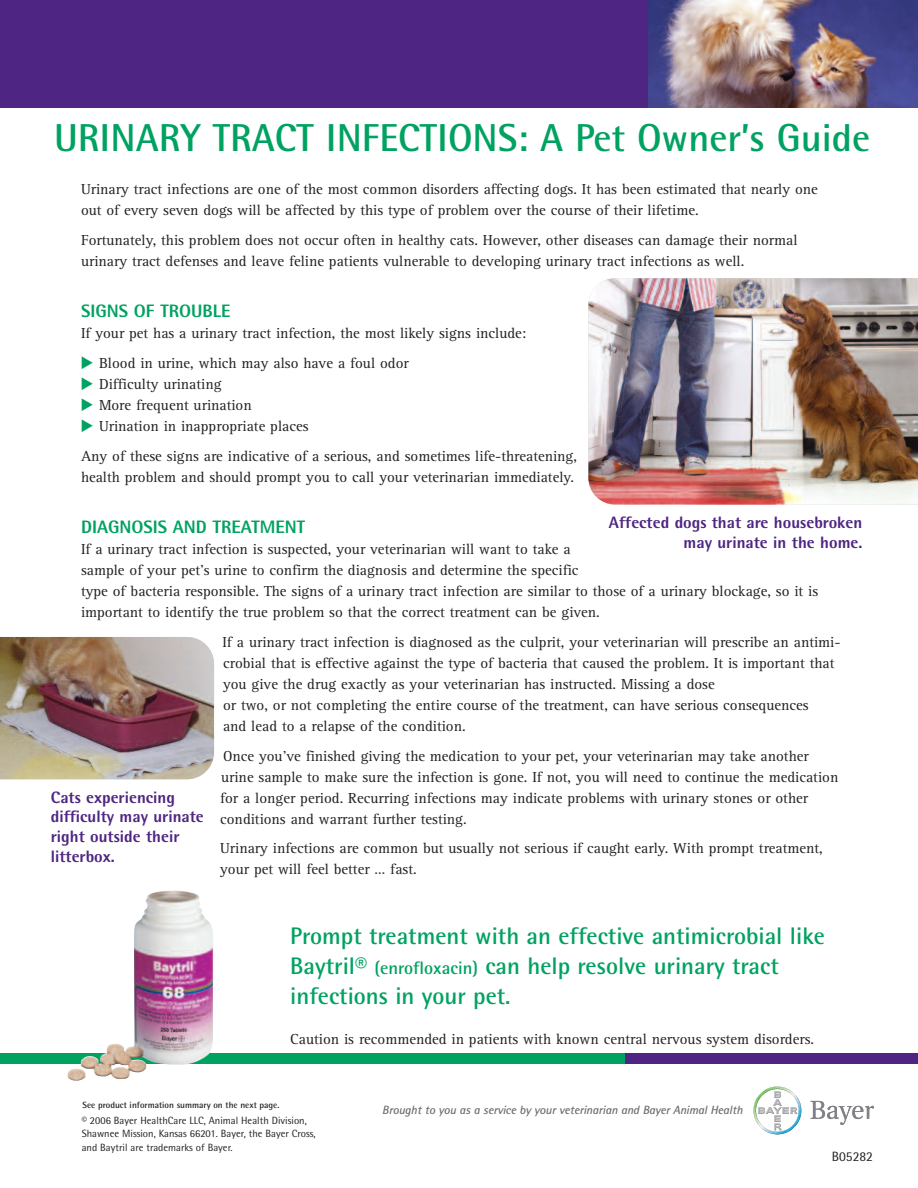
<style>
.page{position:relative;width:918px;height:1188px;background:#fff}
.page>*{position:absolute;margin:0;border:0;box-sizing:border-box;transform-origin:0 0}
.t1{font:700 39px "Rotis Semi Sans";color:#00a261}
.t2{font:700 24px/30px "Rotis Semi Sans";color:#00a261}
.t3{font:800 18px "Rotis Semi Sans";color:#00a261}
.t4{font:800 16.5px/19.8px "Rotis Semi Sans";color:#4e2582;text-align:right}
.t5{font:15px/21px "Rotis Serif";color:#231f20}
.t6{font:13.5px "Rotis Semi Sans";color:#231f20}
.t7{font:13.5px "Zapf Dingbats IT Cby BT";color:#00a261}
.t8{font:italic 700 12px "Rotis Semi Sans";color:#6c6d70}
.t9{font:10.5px/13.5px "Rotis Semi Sans";color:#231f20}
.t10{font:700 9px "Rotis Semi Sans";color:#231f20}
.s1{font-size:18px}
</style>
<div class="page">
<div style="left:0;top:0;width:918px;height:108px;background:#4e2582"></div>
<img style="left:648px;top:0;width:270px;height:108px">
<div style="left:0;top:1053px;width:918px;height:10px;background:#00a261"></div>
<div style="left:625px;top:1053px;width:293px;height:10px;background:#4e2582"></div>
<img style="left:588px;top:278px;width:330px;height:227px">
<img style="left:0;top:637px;width:214px;height:142px">
<svg style="left:753px;top:1087px;width:48px;height:47px"></svg>
<svg style="left:811px;top:1101px;width:63px;height:24px"></svg>
<img style="left:67px;top:891px;width:146px;height:190px">
<h1 class="t1" style="left:54px;top:124px;width:818px">URINARY TRACT INFECTIONS: A Pet Owner’s Guide</h1>
<p class="t5" style="left:81px;top:180px;width:738px">Urinary tract infections are one of the most common disorders affecting dogs. It has been estimated that nearly one out of every seven dogs will be affected by this type of problem over the course of their lifetime.</p>
<p class="t5" style="left:81px;top:231px;width:718px">Fortunately, this problem does not occur often in healthy cats. However, other diseases can damage their normal urinary tract defenses and leave feline patients vulnerable to developing urinary tract infections as well.</p>
<p class="t3" style="left:81px;top:304px;width:151px">SIGNS OF TROUBLE</p>
<p class="t5" style="left:99px;top:319px;width:429px;line-height:30px;text-indent:-18px">If your pet has a urinary tract infection, the most likely signs include:<br>Blood in urine, which may also have a foul odor</p>
<p class="t5" style="left:99px;top:375px;width:211px">Difficulty urinating<br>More frequent urination<br>Urination in inappropriate places</p>
<p class="t5" style="left:81px;top:447px;width:498px">Any of these signs are indicative of a serious, and sometimes life-threatening, health problem and should prompt you to call your veterinarian immediately.</p>
<p class="t3" style="left:81px;top:520px;width:226px">DIAGNOSIS AND TREATMENT</p>
<p class="t5" style="left:81px;top:540px;width:739px">If a urinary tract infection is suspected, your veterinarian will want to take a<br>sample of your pet’s urine to confirm the diagnosis and determine the specific<br>type of bacteria responsible. The signs of a urinary tract infection are similar to those of a urinary blockage, so it is important to identify the true problem so that the correct treatment can be given.</p>
<p class="t5" style="left:223px;top:633px;width:619px">If a urinary tract infection is diagnosed as the culprit, your veterinarian will prescribe an antimi&shy;crobial that is effective against the type of bacteria that caused the problem. It is important that you give the drug exactly as your veterinarian has instructed. Missing a dose<br>or two, or not completing the entire course of the treatment, can have serious consequences<br>and lead to a relapse of the condition.</p>
<p class="t5" style="left:220px;top:747px;width:620px">Once you’ve finished giving the medication to your pet, your veterinarian may take another urine sample to make sure the infection is gone. If not, you will need to continue the medication for a longer period. Recurring infections may indicate problems with urinary stones or other conditions and warrant further testing.</p>
<p class="t5" style="left:220px;top:840px;width:604px">Urinary infections are common but usually not serious if caught early. With prompt treatment, your pet will feel better … fast.</p>
<p class="t7" style="left:93px;top:356px;width:57px;rotate:90deg">▲▲▲</p>
<p class="t4" style="left:609px;top:514px;width:255px">Affected dogs that are housebroken may urinate in the home.</p>
<p class="t4" style="left:51px;top:789px;width:155px;text-align:left">Cats experiencing difficulty may urinate right outside their litterbox.</p>
<h2 class="t2" style="left:290px;top:923px;width:536px">Prompt treatment with an effective antimicrobial like<br>Baytril® <span class="s1">(enrofloxacin)</span> can help resolve urinary tract infections in your pet.</h2>
<p class="t5" style="left:290px;top:1030px;width:525px">Caution is recommended in patients with known central nervous system disorders.</p>
<p class="t10" style="left:83px;top:1102px;width:198px">See product information summary on the next page.</p>
<p class="t8" style="left:382px;top:1105px;width:362px">Brought to you as a service by your veterinarian and Bayer Animal Health</p>
<p class="t9" style="left:82px;top:1115px;width:236px">© 2006 Bayer HealthCare LLC, Animal Health Division,<br>Shawnee Mission, Kansas 66201. Bayer, the Bayer Cross, and Baytril are trademarks of Bayer.</p>
<p class="t6" style="left:832px;top:1152px;width:43px">B05282</p>
</div>
